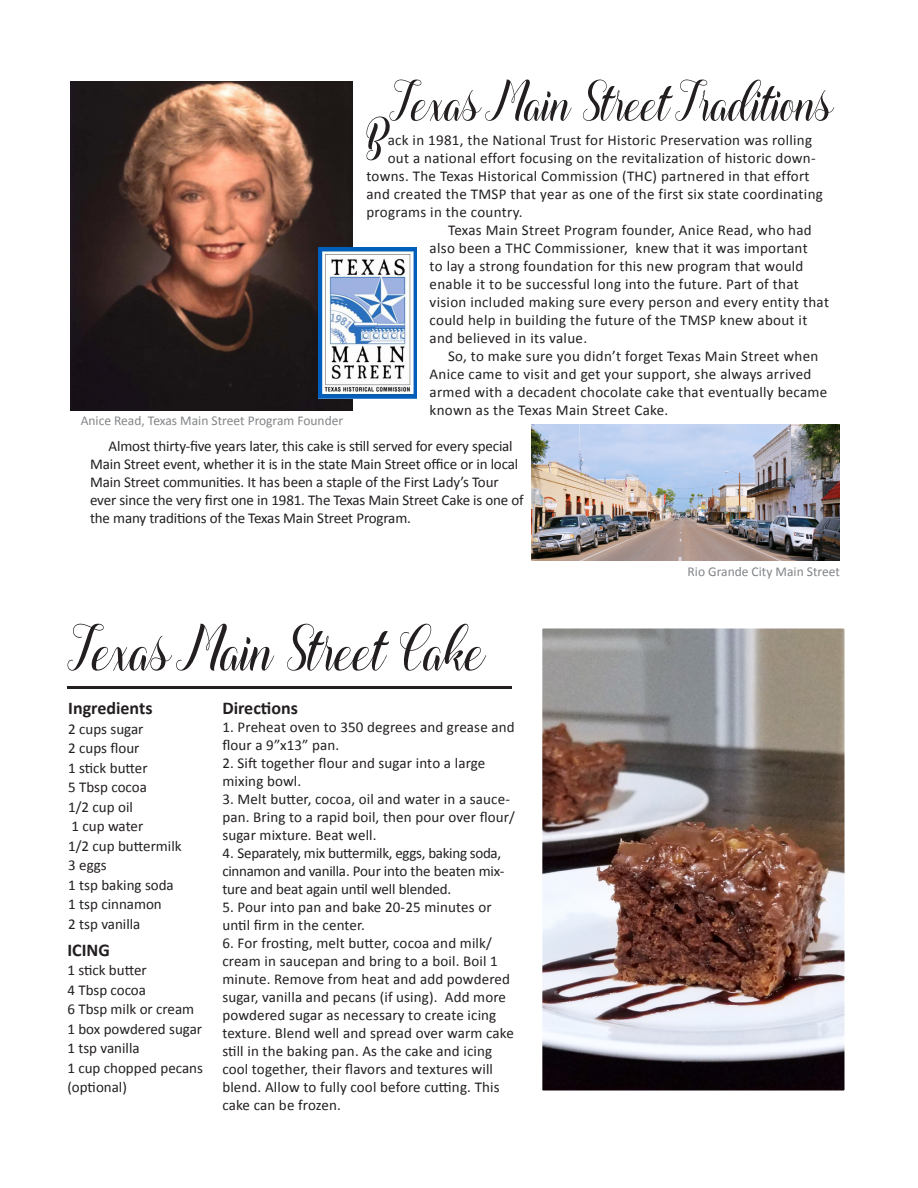
<style>
.page{position:relative;width:918px;height:1188px;background:#fff}
.page>*{position:absolute;margin:0;border:0;box-sizing:border-box;transform-origin:0 0}
.t1{font:63px "Buthaynah";color:#231f20}
.t2{font:58.8px "Buthaynah";color:#231f20}
.t3{font:55.5px "Buthaynah";color:#231f20}
.t4{font:700 18px "Calibri";color:#231f20}
.t5{font:15px/18px "Calibri";letter-spacing:.01em;color:#231f20}
.t6{font:15px/18px "Calibri";letter-spacing:-.01em;color:#231f20}
.t7{font:15px/18px "Calibri";letter-spacing:-.02em;color:#231f20}
.t8{font:13.5px "Calibri";color:#828487}
</style>
<div class="page">
<img style="left:543px;top:629px;width:301px;height:461px">
<hr style="left:67px;top:686px;width:445px;height:2px;background:#231f20">
<img style="left:70px;top:81px;width:283px;height:329px">
<img style="left:318px;top:248px;width:98px;height:151px">
<img style="left:532px;top:424px;width:308px;height:136px">
<p class="t3" style="left:396px;top:72px;width:440px">Texas Main Street Traditions</p>
<p class="t2" style="left:366px;top:108px;width:22px">B</p>
<p class="t5" style="left:388px;top:131px;width:426px">ack in 1981, the National Trust for Historic Preservation was rolling</p>
<p class="t5" style="left:388px;top:149px;width:430px">out a national effort focusing on the revitalization of historic down-</p>
<p class="t5" style="left:366px;top:167px;width:445px">towns. The Texas Historical Commission (THC) partnered in that effort</p>
<p class="t5" style="left:366px;top:185px;width:458px">and created the TMSP that year as one of the first six state coordinating</p>
<p class="t5" style="left:366px;top:203px;width:158px">programs in the country.</p>
<p class="t5" style="left:430px;top:221px;width:401px;text-indent:18px">Texas Main Street Program founder, Anice Read, who had also been a THC Commissioner, knew that it was important<br>to lay a strong foundation for this new program that would enable it to be successful long into the future. Part of that vision included making sure every person and every entity that could help in building the future of the TMSP knew about it and believed in its value.</p>
<p class="t5" style="left:430px;top:347px;width:399px;text-indent:18px">So, to make sure you didn’t forget Texas Main Street when Anice came to visit and get your support, she always arrived armed with a decadent chocolate cake that eventually became known as the Texas Main Street Cake.</p>
<p class="t6" style="left:90px;top:437px;width:435px;text-indent:18px">Almost thirty-five years later, this cake is still served for every special Main Street event, whether it is in the state Main Street office or in local Main Street communities. It has been a staple of the First Lady’s Tour ever since the very first one in 1981. The Texas Main Street Cake is one of the many traditions of the Texas Main Street Program.</p>
<p class="t8" style="left:81px;top:412px;width:264px">Anice Read, Texas Main Street Program Founder</p>
<p class="t1" style="left:75px;top:615px;width:413px">Texas Main Street Cake</p>
<p class="t4" style="left:68px;top:697px;width:86px">Ingredients</p>
<p class="t5" style="left:68px;top:720px;width:77px">2 cups sugar</p>
<p class="t5" style="left:68px;top:739px;width:73px">2 cups flour</p>
<p class="t5" style="left:68px;top:759px;width:81px">1 stick butter</p>
<p class="t5" style="left:68px;top:778px;width:80px">5 Tbsp cocoa</p>
<p class="t5" style="left:68px;top:798px;width:66px">1/2 cup oil</p>
<p class="t5" style="left:72px;top:817px;width:73px">1 cup water</p>
<p class="t5" style="left:68px;top:837px;width:115px">1/2 cup buttermilk</p>
<p class="t5" style="left:68px;top:856px;width:40px">3 eggs</p>
<p class="t5" style="left:68px;top:876px;width:107px">1 tsp baking soda</p>
<p class="t5" style="left:68px;top:895px;width:95px">1 tsp cinnamon</p>
<p class="t5" style="left:68px;top:915px;width:74px">2 tsp vanilla</p>
<p class="t4" style="left:67px;top:938px;width:44px">ICING</p>
<p class="t5" style="left:67px;top:961px;width:81px">1 stick butter</p>
<p class="t5" style="left:67px;top:981px;width:80px">4 Tbsp cocoa</p>
<p class="t5" style="left:67px;top:1000px;width:128px">6 Tbsp milk or cream</p>
<p class="t5" style="left:67px;top:1020px;width:136px">1 box powdered sugar</p>
<p class="t5" style="left:67px;top:1039px;width:74px">1 tsp vanilla</p>
<p class="t5" style="left:67px;top:1058px;width:137px;line-height:19.5px">1 cup chopped pecans (optional)</p>
<p class="t4" style="left:222px;top:697px;width:77px">Directions</p>
<p class="t5" style="left:222px;top:719px;width:294px">1. Preheat oven to 350 degrees and grease and flour a 9”x13” pan.</p>
<p class="t5" style="left:222px;top:755px;width:265px">2. Sift together flour and sugar into a large mixing bowl.</p>
<p class="t5" style="left:222px;top:791px;width:294px">3. Melt butter, cocoa, oil and water in a sauce&shy;pan. Bring to a rapid boil, then pour over flour/ sugar mixture. Beat well.</p>
<p class="t7" style="left:222px;top:845px;width:283px">4. Separately, mix buttermilk, eggs, baking soda, cinnamon and vanilla. Pour into the beaten mix&shy;ture and beat again until well blended.</p>
<p class="t5" style="left:222px;top:899px;width:271px">5. Pour into pan and bake 20-25 minutes or until firm in the center.</p>
<p class="t5" style="left:222px;top:935px;width:293px">6. For frosting, melt butter, cocoa and milk/ cream in saucepan and bring to a boil. Boil 1 minute. Remove from heat and add powdered sugar, vanilla and pecans (if using). Add more powdered sugar as necessary to create icing texture. Blend well and spread over warm cake still in the baking pan. As the cake and icing cool together, their flavors and textures will blend. Allow to fully cool before cutting. This cake can be frozen.</p>
<p class="t8" style="left:688px;top:563px;width:154px">Rio Grande City Main Street</p>
</div>
